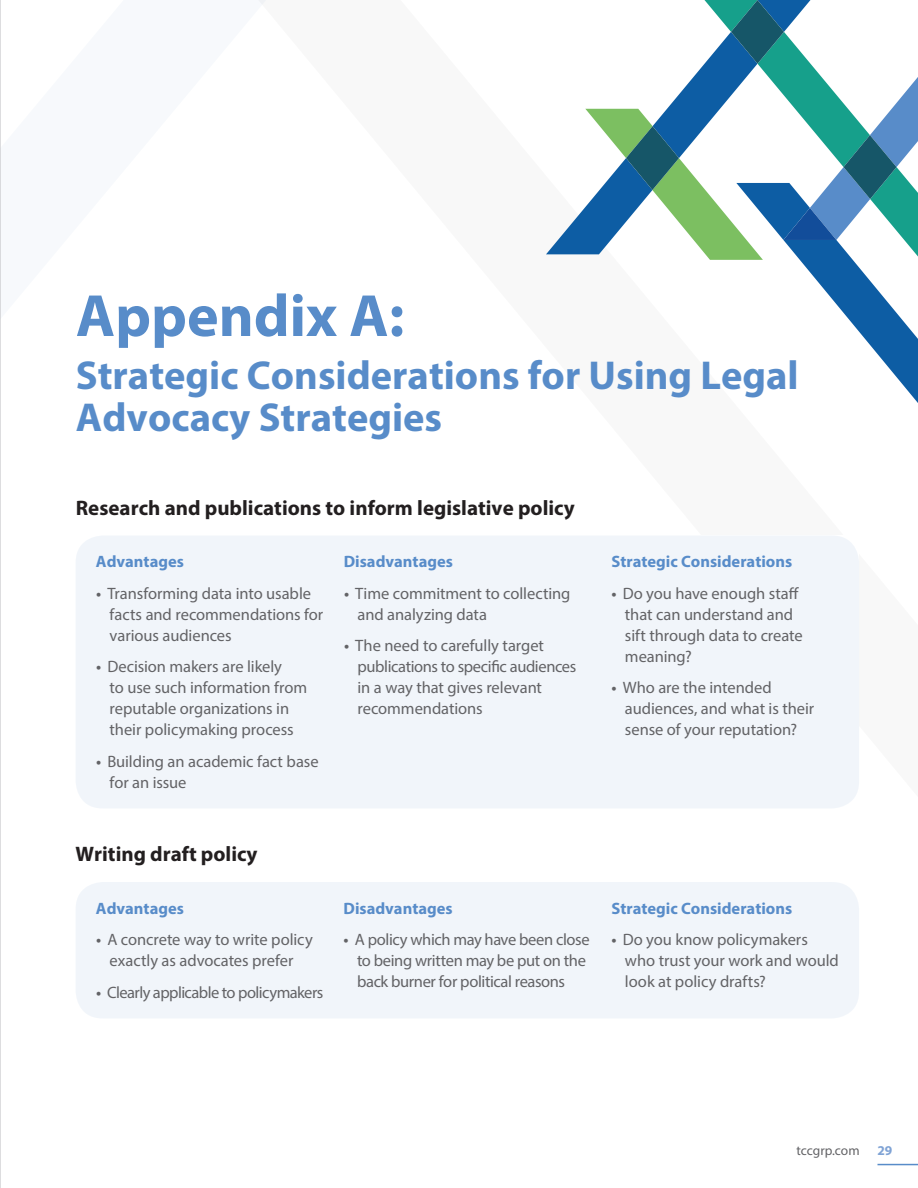
<style>
.page{position:relative;width:918px;height:1188px;background:#fff}
.page>*{position:absolute;margin:0;border:0;box-sizing:border-box;transform-origin:0 0}
.Section_Header{font:700 60px "Myriad Pro";color:#588cc9}
.Section_Header-2{font:700 40.5px/42px "Myriad Pro";color:#588cc9}
.Body_copy-tab{font:700 21px "Myriad Pro";color:#231f20}
.Table_-_Bulleted_Bod{font:16.5px/21px "Myriad Pro";letter-spacing:-.005em;color:#636366}
.Body_copy__11pt_over{font:700 16.5px "Myriad Pro";color:#588cc9}
.Table_-_Bulleted_Bod-2{font:16.5px/21px "Myriad Pro";letter-spacing:-.025em;color:#636366}
.Table_-_Bulleted_Bod-3{font:16.5px "Myriad Pro";letter-spacing:-.03em;color:#636366}
.t1{font:13.5px "Myriad Pro";letter-spacing:-.005em;color:#636366}
.t2{font:700 13.5px "Myriad Pro";color:#7fa3d5}
.s1{font-weight:600}
</style>
<div class="page">
<hr style="left:878px;top:1164px;width:40px;height:1px;background:#588cc9">
<div style="left:76px;top:536px;width:783px;height:273px;background:#f1f5fa;border-radius:27px"></div>
<div style="left:76px;top:882px;width:783px;height:136px;background:#f1f5fa;border-radius:27px"></div>
<svg style="left:546px;top:0;width:372px;height:403px"></svg>
<hr style="left:0;top:0;width:1px;height:1188px;background:#bcbdc0">
<p class="Section_Header" style="left:76px;top:277px;width:330px">Appendix A:</p>
<p class="Section_Header-2" style="left:76px;top:353px;width:724px">Strategic Considerations for Using Legal<br>Advocacy Strategies</p>
<p class="Body_copy-tab" style="left:76px;top:494px;width:500px">Research and publications to inform legislative policy</p>
<p class="Body_copy__11pt_over" style="left:96px;top:551px;width:90px">Advantages</p>
<p class="Body_copy__11pt_over" style="left:344px;top:551px;width:111px">Disadvantages</p>
<p class="Body_copy__11pt_over" style="left:611px;top:551px;width:182px">Strategic Considerations</p>
<p class="Table_-_Bulleted_Bod" style="left:110px;top:582px;width:215px;text-indent:-14px"><span class="s1">•</span> Transforming data into usable facts and recommendations for various audiences</p>
<p class="Table_-_Bulleted_Bod" style="left:110px;top:656px;width:199px;text-indent:-14px"><span class="s1">•</span> Decision makers are likely<br>to use such information from reputable organizations in their policymaking process</p>
<p class="Table_-_Bulleted_Bod" style="left:110px;top:750px;width:210px;text-indent:-14px"><span class="s1">•</span> Building an academic fact base for an issue</p>
<p class="Table_-_Bulleted_Bod" style="left:358px;top:582px;width:214px;text-indent:-14px"><span class="s1">•</span> Time commitment to collecting and analyzing data</p>
<p class="Table_-_Bulleted_Bod" style="left:358px;top:635px;width:220px;text-indent:-14px"><span class="s1">•</span> The need to carefully target publications to specific audiences in a way that gives relevant recommendations</p>
<p class="Table_-_Bulleted_Bod" style="left:625px;top:582px;width:179px;text-indent:-14px"><span class="s1">•</span> Do you have enough staff that can understand and sift through data to create meaning?</p>
<p class="Table_-_Bulleted_Bod" style="left:625px;top:677px;width:191px;text-indent:-14px"><span class="s1">•</span> Who are the intended audiences, and what is their sense of your reputation?</p>
<p class="Body_copy-tab" style="left:76px;top:840px;width:184px">Writing draft policy</p>
<p class="Body_copy__11pt_over" style="left:96px;top:897px;width:90px">Advantages</p>
<p class="Table_-_Bulleted_Bod" style="left:96px;top:929px;width:218px;text-align:center"><span class="s1">•</span> A concrete way to write policy exactly as advocates prefer</p>
<p class="Table_-_Bulleted_Bod-3" style="left:96px;top:982px;width:229px"><span class="s1">•</span> Clearly applicable to policymakers</p>
<p class="Body_copy__11pt_over" style="left:344px;top:897px;width:111px">Disadvantages</p>
<p class="Table_-_Bulleted_Bod-2" style="left:357px;top:929px;width:234px;text-indent:-14px"><span class="s1">•</span> A policy which may have been close to being written may be put on the back burner for political reasons</p>
<p class="Body_copy__11pt_over" style="left:611px;top:897px;width:182px">Strategic Considerations</p>
<p class="Table_-_Bulleted_Bod" style="left:625px;top:929px;width:215px;text-indent:-14px"><span class="s1">•</span> Do you know policymakers who trust your work and would look at policy drafts?</p>
<p class="t1" style="left:796px;top:1142px;width:65px">tccgrp.com</p>
<p class="t2" style="left:878px;top:1142px;width:16px">29</p>
</div>
